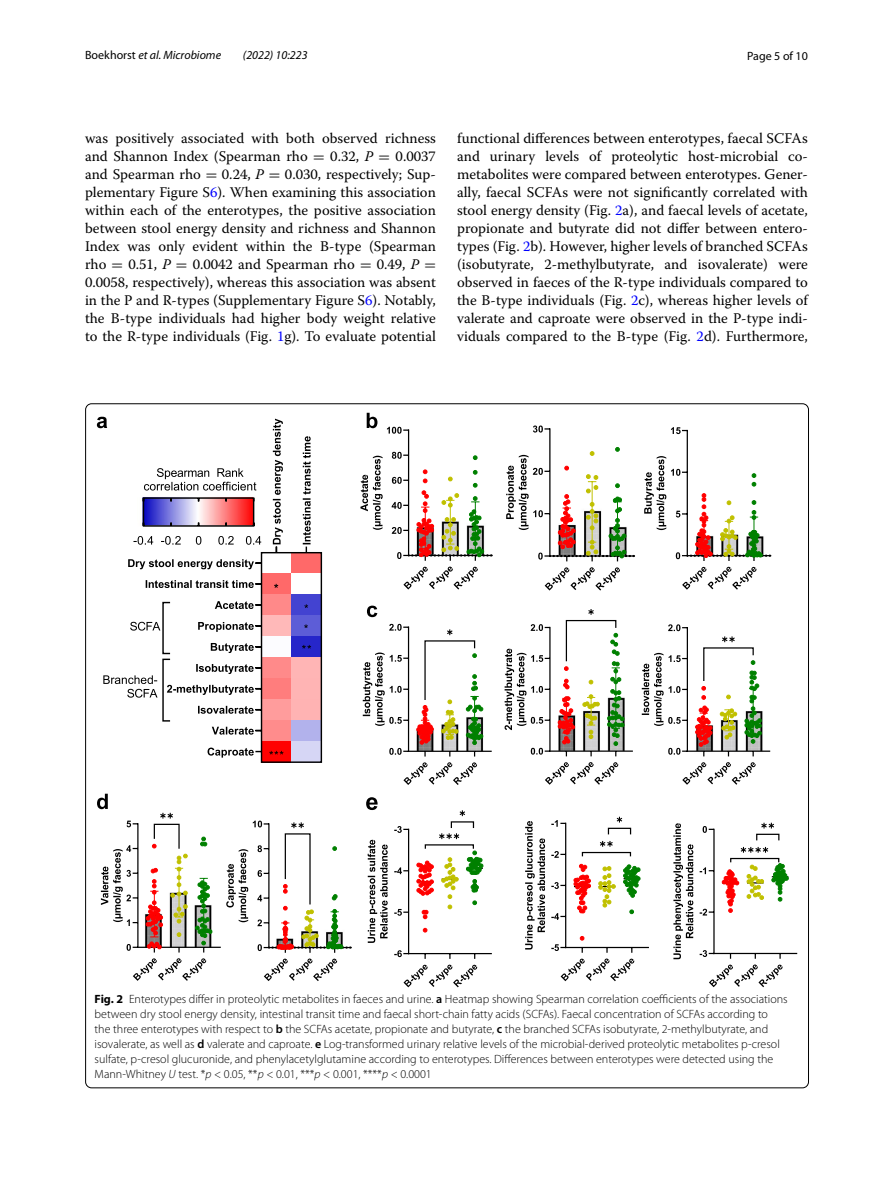
<style>
.page{position:relative;width:893px;height:1187px;background:#fff}
.page>*{position:absolute;margin:0;border:0;box-sizing:border-box;transform-origin:0 0}
.t1{font:14.7px/18px "Warnock Pro";color:#000;text-align:justify}
.t2{font:300 12px/15px "Myriad Pro";color:#000}
.t3{font:italic 12px "Myriad Pro";color:#000}
.t4{font:12px "Myriad Pro";color:#000}
.s1{font-style:normal}
.s2{font-family:"MTSY"}
.s3{font-style:italic}
.s4{color:#00f}
.s5{font-weight:700}
.s6{font-weight:600}
</style>
<div class="page">
<img style="left:138px;top:429px;width:633px;height:518px">
<svg style="left:403px;top:964px;width:74px;height:23px"></svg>
<hr style="left:408px;top:952px;width:84px;height:2px;background:#000">
<hr style="left:408px;top:828px;width:1px;height:126px;background:#000">
<svg style="left:394px;top:950px;width:15px;height:7px"></svg>
<svg style="left:394px;top:908px;width:14px;height:7px"></svg>
<svg style="left:394px;top:867px;width:14px;height:7px"></svg>
<svg style="left:394px;top:826px;width:15px;height:6px"></svg>
<svg style="left:473px;top:900px;width:4px;height:4px"></svg>
<svg style="left:466px;top:850px;width:17px;height:42px"></svg>
<svg style="left:448px;top:904px;width:4px;height:4px"></svg>
<svg style="left:441px;top:857px;width:17px;height:41px"></svg>
<svg style="left:423px;top:928px;width:4px;height:4px"></svg>
<svg style="left:422px;top:910px;width:6px;height:8px"></svg>
<svg style="left:417px;top:860px;width:17px;height:35px"></svg>
<svg style="left:368px;top:839px;width:20px;height:103px"></svg>
<svg style="left:439px;top:833px;width:20px;height:6px"></svg>
<svg style="left:460px;top:810px;width:5px;height:6px"></svg>
<svg style="left:273px;top:418px;width:10px;height:78px"></svg>
<svg style="left:303px;top:436px;width:8px;height:60px"></svg>
<svg style="left:128px;top:559px;width:14px;height:10px"></svg>
<svg style="left:142px;top:496px;width:181px;height:267px"></svg>
<svg style="left:144px;top:468px;width:112px;height:22px"></svg>
<svg style="left:103px;top:601px;width:151px;height:133px"></svg>
<svg style="left:274px;top:584px;width:4px;height:4px"></svg>
<svg style="left:269px;top:750px;width:14px;height:4px"></svg>
<svg style="left:302px;top:645px;width:9px;height:3px"></svg>
<svg style="left:304px;top:624px;width:4px;height:4px"></svg>
<svg style="left:304px;top:604px;width:4px;height:4px"></svg>
<svg style="left:133px;top:536px;width:128px;height:8px"></svg>
<svg style="left:403px;top:566px;width:75px;height:23px"></svg>
<hr style="left:408px;top:555px;width:85px;height:1px;background:#000">
<hr style="left:408px;top:429px;width:1px;height:127px;background:#000">
<svg style="left:392px;top:452px;width:16px;height:6px"></svg>
<svg style="left:387px;top:427px;width:22px;height:6px"></svg>
<svg style="left:473px;top:455px;width:4px;height:5px"></svg>
<svg style="left:392px;top:469px;width:100px;height:91px"></svg>
<svg style="left:360px;top:455px;width:23px;height:75px"></svg>
<hr style="left:687px;top:430px;width:1px;height:126px;background:#000">
<svg style="left:671px;top:427px;width:16px;height:7px"></svg>
<svg style="left:644px;top:456px;width:127px;height:133px"></svg>
<svg style="left:545px;top:567px;width:75px;height:23px"></svg>
<hr style="left:549px;top:428px;width:1px;height:128px;background:#000">
<svg style="left:533px;top:425px;width:17px;height:7px"></svg>
<svg style="left:506px;top:447px;width:129px;height:114px"></svg>
<svg style="left:403px;top:762px;width:74px;height:23px"></svg>
<hr style="left:408px;top:750px;width:84px;height:1px;background:#000">
<hr style="left:408px;top:626px;width:1px;height:125px;background:#000">
<svg style="left:389px;top:747px;width:20px;height:7px"></svg>
<svg style="left:389px;top:623px;width:20px;height:7px"></svg>
<svg style="left:363px;top:652px;width:45px;height:73px"></svg>
<svg style="left:417px;top:629px;width:66px;height:115px"></svg>
<svg style="left:545px;top:762px;width:73px;height:22px"></svg>
<hr style="left:549px;top:750px;width:84px;height:1px;background:#000">
<hr style="left:549px;top:627px;width:2px;height:124px;background:#000">
<svg style="left:531px;top:747px;width:19px;height:7px"></svg>
<svg style="left:531px;top:624px;width:19px;height:7px"></svg>
<svg style="left:505px;top:648px;width:45px;height:82px"></svg>
<svg style="left:558px;top:609px;width:66px;height:136px"></svg>
<svg style="left:682px;top:762px;width:74px;height:22px"></svg>
<hr style="left:687px;top:750px;width:83px;height:1px;background:#000">
<hr style="left:687px;top:627px;width:1px;height:124px;background:#000">
<svg style="left:668px;top:747px;width:19px;height:7px"></svg>
<svg style="left:668px;top:624px;width:19px;height:7px"></svg>
<svg style="left:642px;top:653px;width:45px;height:73px"></svg>
<svg style="left:695px;top:636px;width:67px;height:120px"></svg>
<svg style="left:97px;top:416px;width:10px;height:12px"></svg>
<svg style="left:367px;top:413px;width:10px;height:15px"></svg>
<svg style="left:367px;top:605px;width:10px;height:12px"></svg>
<svg style="left:133px;top:958px;width:73px;height:22px"></svg>
<hr style="left:137px;top:946px;width:84px;height:1px;background:#000">
<hr style="left:137px;top:823px;width:2px;height:124px;background:#000">
<svg style="left:127px;top:943px;width:11px;height:7px"></svg>
<svg style="left:127px;top:820px;width:11px;height:7px"></svg>
<svg style="left:195px;top:878px;width:17px;height:74px"></svg>
<svg style="left:200px;top:836px;width:7px;height:10px"></svg>
<svg style="left:101px;top:845px;width:37px;height:80px"></svg>
<svg style="left:146px;top:812px;width:41px;height:140px"></svg>
<svg style="left:264px;top:958px;width:73px;height:23px"></svg>
<hr style="left:268px;top:946px;width:84px;height:2px;background:#000">
<svg style="left:226px;top:820px;width:125px;height:132px"></svg>
<svg style="left:97px;top:793px;width:11px;height:16px"></svg>
<svg style="left:366px;top:797px;width:12px;height:13px"></svg>
<svg style="left:561px;top:958px;width:73px;height:23px"></svg>
<hr style="left:565px;top:946px;width:84px;height:2px;background:#000">
<hr style="left:565px;top:822px;width:1px;height:126px;background:#000">
<svg style="left:551px;top:944px;width:15px;height:6px"></svg>
<svg style="left:551px;top:913px;width:15px;height:6px"></svg>
<svg style="left:551px;top:882px;width:15px;height:6px"></svg>
<svg style="left:551px;top:851px;width:15px;height:6px"></svg>
<svg style="left:551px;top:820px;width:15px;height:6px"></svg>
<svg style="left:630px;top:909px;width:4px;height:4px"></svg>
<svg style="left:623px;top:864px;width:17px;height:33px"></svg>
<svg style="left:598px;top:866px;width:17px;height:41px"></svg>
<svg style="left:580px;top:936px;width:4px;height:4px"></svg>
<svg style="left:574px;top:864px;width:17px;height:49px"></svg>
<svg style="left:525px;top:821px;width:20px;height:128px"></svg>
<div style="left:582px;top:851px;width:49px;height:5px;border:1px solid #000"></div>
<svg style="left:600px;top:840px;width:13px;height:6px"></svg>
<div style="left:608px;top:827px;width:23px;height:8px;border:1px solid #000"></div>
<svg style="left:617px;top:816px;width:5px;height:6px"></svg>
<svg style="left:709px;top:964px;width:74px;height:23px"></svg>
<hr style="left:713px;top:952px;width:84px;height:2px;background:#000">
<hr style="left:713px;top:828px;width:2px;height:126px;background:#000">
<svg style="left:700px;top:950px;width:14px;height:6px"></svg>
<svg style="left:700px;top:908px;width:14px;height:7px"></svg>
<svg style="left:700px;top:867px;width:14px;height:7px"></svg>
<svg style="left:703px;top:826px;width:11px;height:6px"></svg>
<svg style="left:772px;top:863px;width:17px;height:38px"></svg>
<svg style="left:747px;top:864px;width:17px;height:35px"></svg>
<svg style="left:722px;top:869px;width:17px;height:43px"></svg>
<svg style="left:673px;top:823px;width:20px;height:136px"></svg>
<div style="left:730px;top:857px;width:49px;height:5px;border:1px solid #000"></div>
<svg style="left:741px;top:846px;width:27px;height:6px"></svg>
<div style="left:756px;top:833px;width:23px;height:8px;border:1px solid #000"></div>
<svg style="left:761px;top:822px;width:13px;height:6px"></svg>
<p class="t3" style="left:85px;top:48px;width:138px"><span class="s1">Boekhorst</span> et al. Microbiome</p>
<p class="t3" style="left:243px;top:48px;width:66px">(2022) 10:223</p>
<p class="t4" style="left:747px;top:48px;width:62px">Page 5 of 10</p>
<p class="t1" style="left:85px;top:128px;width:352px">was positively associated with both observed richness and Shannon Index (Spearman rho <span class="s2">=</span> 0.32, <span class="s3">P</span> <span class="s2">=</span> 0.0037 and Spearman rho <span class="s2">=</span> 0.24, <span class="s3">P</span> <span class="s2">=</span> 0.030, respectively; Sup&shy;plementary Figure S<span class="s4">6</span>). When examining this association within each of the enterotypes, the positive association between stool energy density and richness and Shannon Index was only evident within the B-type (Spearman rho <span class="s2">=</span> 0.51, <span class="s3">P</span> <span class="s2">=</span> 0.0042 and Spearman rho <span class="s2">=</span> 0.49, <span class="s3">P</span> <span class="s2">= </span>0.0058, respectively), whereas this association was absent in the P and R-types (Supplementary Figure S<span class="s4">6</span>). Notably, the B-type individuals had higher body weight relative to the R-type individuals (Fig. <span class="s4">1</span>g). To evaluate potential</p>
<p class="t1" style="left:457px;top:128px;width:352px">functional differences between enterotypes, faecal SCFAs and urinary levels of proteolytic host-microbial co&shy;metabolites were compared between enterotypes. Gener&shy;ally, faecal SCFAs were not significantly correlated with stool energy density (Fig. <span class="s4">2</span>a), and faecal levels of acetate, propionate and butyrate did not differ between entero&shy;types (Fig. <span class="s4">2</span>b). However, higher levels of branched SCFAs (isobutyrate, 2-methylbutyrate, and isovalerate) were observed in faeces of the R-type individuals compared to the B-type individuals (Fig. <span class="s4">2</span>c), whereas higher levels of valerate and caproate were observed in the P-type indi&shy;viduals compared to the B-type (Fig. <span class="s4">2</span>d). Furthermore,</p>
<p class="t2" style="left:95px;top:991px;width:695px"><span class="s5">Fig. 2</span> Enterotypes differ in proteolytic metabolites in faeces and urine. <span class="s6">a</span> Heatmap showing Spearman correlation coefficients of the associations between dry stool energy density, intestinal transit time and faecal short-chain fatty acids (SCFAs). Faecal concentration of SCFAs according to<br>the three enterotypes with respect to <span class="s6">b</span> the SCFAs acetate, propionate and butyrate, <span class="s6">c</span> the branched SCFAs isobutyrate, 2-methylbutyrate, and isovalerate, as well as <span class="s6">d</span> valerate and caproate. <span class="s6">e</span> Log-transformed urinary relative levels of the microbial-derived proteolytic metabolites p-cresol sulfate, p-cresol glucuronide, and phenylacetylglutamine according to enterotypes. Differences between enterotypes were detected using the Mann-Whitney <span class="s3">U</span> test. *<span class="s3">p</span> &lt; 0.05, **<span class="s3">p</span> &lt; 0.01, ***<span class="s3">p</span> &lt; 0.001, ****<span class="s3">p</span> &lt; 0.0001</p>
</div>
